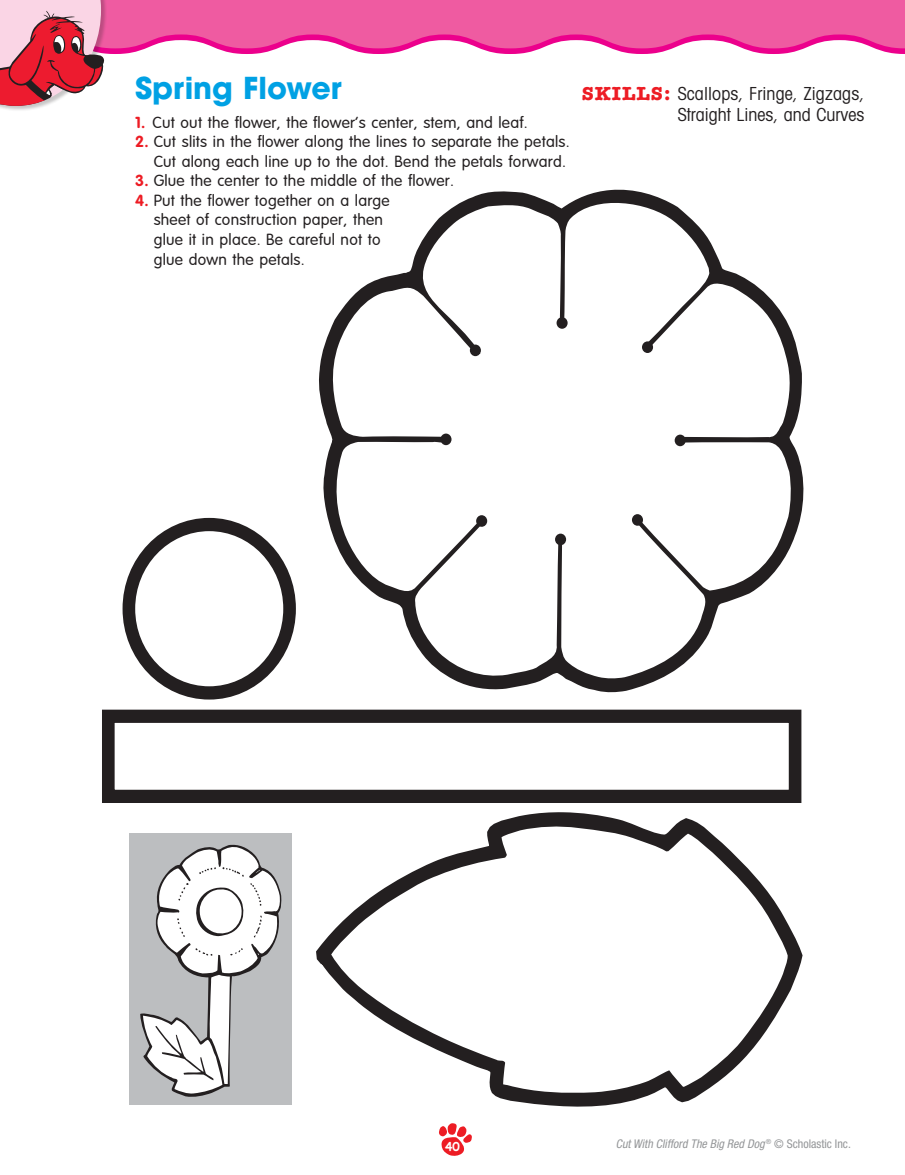
<style>
.page{position:relative;width:905px;height:1175px;background:#fff}
.page>*{position:absolute;margin:0;border:0;box-sizing:border-box;transform-origin:0 0}
.t1{font:700 30px "Avant Garde";color:#00a1e4}
.t2{font:700 19.5px "American Typewriter";color:#ed1c24}
.t3{font:condensed 18px/21px "Avant Garde";letter-spacing:.005em;color:#231f20;text-align:right}
.t4{font:300 15.75px/19.5px "Schvag Mod";letter-spacing:.015em;color:#231f20;text-align:right}
.t5{font:italic condensed 12px "Helvetica Neue";color:#949698}
.t6{font:700 12px "Comic Sans MS";color:#fff}
.s1{font-family:"VAG Rounded";font-weight:700;color:#ed1c24}
.s2{font-family:"American Typewriter";font-weight:700;font-stretch:normal;font-size:19.5px;color:#ed1c24}
.s3{font-style:inherit}
.s4{font-style:normal}
</style>
<div class="page">
<svg style="left:107px;top:48px;width:797px;height:6px"></svg>
<svg style="left:107px;top:0;width:797px;height:48px;background:#ef5da4"></svg>
<div style="left:0;top:0;width:107px;height:112px;background:#231f20;opacity:.25"></div>
<svg style="left:0;top:0;width:105px;height:106px;background:#d97483"></svg>
<svg style="left:439px;top:1123px;width:33px;height:33px"></svg>
<div style="left:129px;top:833px;width:162px;height:272px;background:#bcbec0"></div>
<svg style="left:319px;top:190px;width:484px;height:503px"></svg>
<svg style="left:307px;top:800px;width:496px;height:306px"></svg>
<svg style="left:326px;top:198px;width:471px;height:485px"></svg>
<svg style="left:329px;top:194px;width:462px;height:485px"></svg>
<svg style="left:325px;top:821px;width:468px;height:277px"></svg>
<svg style="left:331px;top:825px;width:456px;height:268px"></svg>
<svg style="left:140px;top:844px;width:142px;height:253px"></svg>
<div style="left:102px;top:710px;width:699px;height:92px;border:22px solid #231f20"></div>
<div style="left:111px;top:719px;width:681px;height:74px;background:#fff;border:4px solid #231f20"></div>
<div style="left:122px;top:518px;width:174px;height:181px;border:22px solid #231f20;border-radius:50%"></div>
<div style="left:133px;top:529px;width:152px;height:159px;background:#fff;border-radius:50%"></div>
<div style="left:131px;top:527px;width:156px;height:163px;border:4px solid #231f20;border-radius:50%"></div>
<div style="left:470px;top:344px;width:11px;height:12px;background:#231f20;border-radius:50%"></div>
<div style="left:555px;top:533px;width:11px;height:12px;background:#231f20;border-radius:50%"></div>
<div style="left:556px;top:317px;width:11px;height:12px;background:#231f20;border-radius:50%"></div>
<div style="left:440px;top:433px;width:11px;height:12px;background:#231f20;border-radius:50%"></div>
<div style="left:476px;top:515px;width:11px;height:12px;background:#231f20;border-radius:50%"></div>
<div style="left:632px;top:514px;width:11px;height:12px;background:#231f20;border-radius:50%"></div>
<div style="left:642px;top:341px;width:11px;height:12px;background:#231f20;border-radius:50%"></div>
<div style="left:674px;top:434px;width:11px;height:12px;background:#231f20;border-radius:50%"></div>
<h1 class="t1" style="left:135px;top:69px;width:208px">Spring Flower</h1>
<p class="t4" style="left:135px;top:113px;width:394px"><span class="s1">1.</span> Cut out the flower, the flower’s center, stem, and leaf.</p>
<p class="t4" style="left:135px;top:132px;width:436px"><span class="s1">2.</span> Cut slits in the flower along the lines to separate the petals.<br>Cut along each line up to the dot. Bend the petals forward.</p>
<p class="t4" style="left:135px;top:171px;width:320px"><span class="s1">3.</span> Glue the center to the middle of the flower.</p>
<p class="t4" style="left:154px;top:191px;width:237px;text-align:left;text-indent:-19px"><span class="s1">4.</span> Put the flower together on a large sheet of construction paper, then glue it in place. Be careful not to glue down the petals.</p>
<p class="t2" style="left:581px;top:76px;width:55px">Skills</p>
<p class="t3" style="left:664px;top:82px;width:202px"><span class="s2">:</span> Scallops, Fringe, Zigzags,<br>Straight Lines, and Curves</p>
<p class="t6" style="left:445px;top:1137px;width:16px">40</p>
<p class="t5" style="left:616px;top:1136px;width:236px">CutWith Clifford <span class="s3">The Big Red Dog</span> <sup>®</sup> <span class="s4">© Scholastic Inc.</span></p>
</div>
